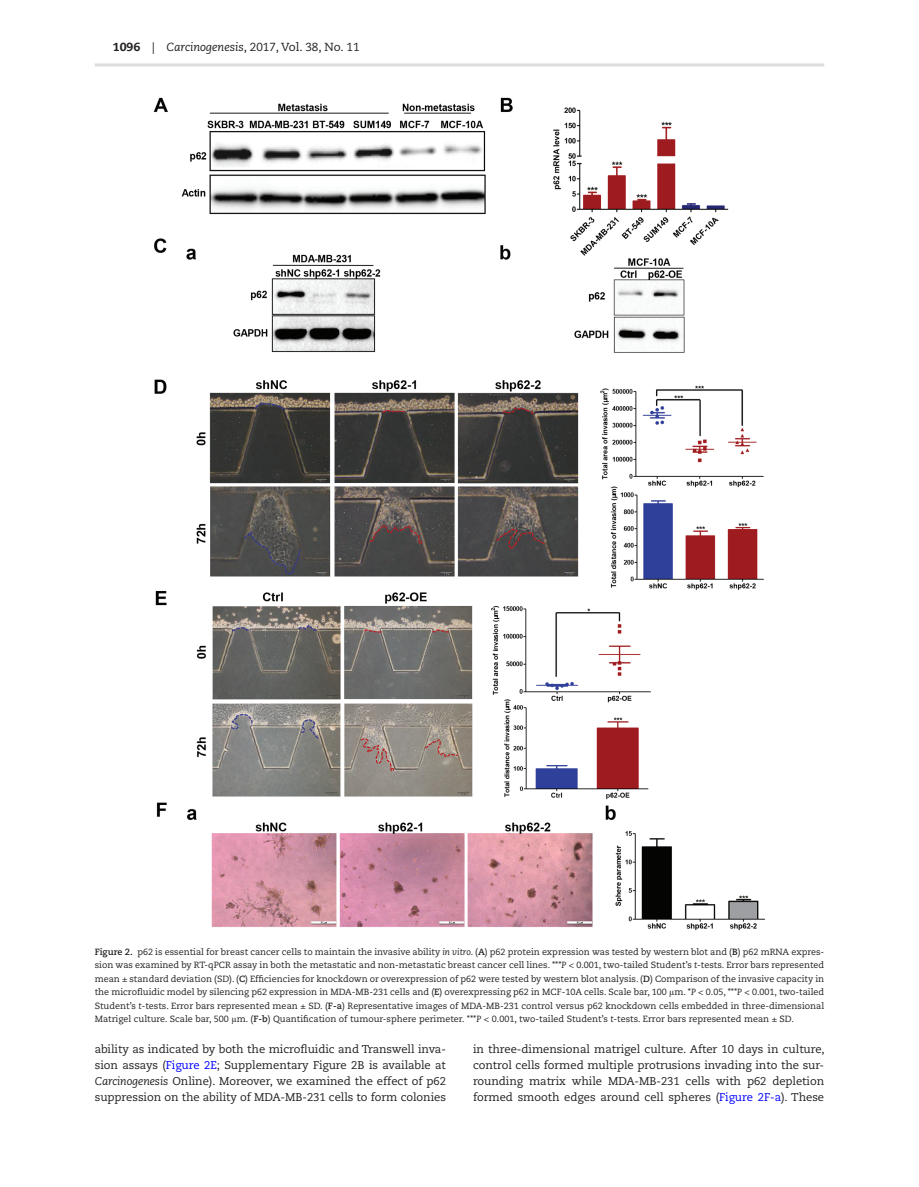
<style>
.page{position:relative;width:919px;height:1187px;background:#fff}
.page>*{position:absolute;margin:0;border:0;box-sizing:border-box;transform-origin:0 0}
.t1{font:11.7px "Caecilia LT Std";color:#231f20}
.t2{font:11.25px/15.8px "Caecilia LT Std";letter-spacing:-.005em;color:#231f20;text-align:justify}
.t3{font:9px/13.5px "Caecilia LT Std";color:#231f20;text-align:justify}
.s1{font-weight:800}
.s2{font-style:italic}
.s3{font-weight:700}
.s4{font-family:"Gandhari Unicode"}
.s5{color:#00f}
</style>
<div class="page">
<hr style="left:95px;top:63px;width:729px;height:3px;background:#dcdddf">
<img style="left:153px;top:98px;width:612px;height:832px">
<p class="t1" style="left:113px;top:41px;width:248px"><span class="s1">1096</span> | <span class="s2">Carcinogenesis</span>, 2017, Vol. 38, No. 11</p>
<p class="t3" style="left:95px;top:944px;width:731px"><span class="s3">Figure 2.</span> p62 is essential for breast cancer cells to maintain the invasive ability <span class="s2">in vitro</span>. (<span class="s3">A</span>) p62 protein expression was tested by western blot and (<span class="s3">B</span>) p62 mRNA expres&shy;sion was examined by RT-qPCR assay in both the metastatic and non-metastatic breast cancer cell lines. ***<span class="s2">P</span> &lt; 0.001, two-tailed Student’s <span class="s2">t</span>-tests. Error bars represented mean ± standard deviation (SD). (<span class="s3">C</span>) Efficiencies for knockdown or overexpression of p62 were tested by western blot analysis. (<span class="s3">D</span>) Comparison of the invasive capacity in the microfluidic model by silencing p62 expression in MDA-MB-231 cells and (<span class="s3">E</span>) overexpressing p62 in MCF-10A cells. Scale bar, 100 <span class="s4">μ</span>m. *<span class="s2">P</span> &lt; 0.05, ***<span class="s2">P</span> &lt; 0.001, two-tailed Student’s <span class="s2">t</span>-tests. Error bars represented mean ± SD. (<span class="s3">F-a</span>) Representative images of MDA-MB-231 control versus p62 knockdown cells embedded in three-dimensional Matrigel culture. Scale bar, 500 <span class="s4">μ</span>m. (<span class="s3">F-b</span>) Quantification of tumour-sphere perimeter. ***<span class="s2">P</span> &lt; 0.001, two-tailed Student’s <span class="s2">t</span>-tests. Error bars represented mean ± SD.</p>
<p class="t2" style="left:95px;top:1041px;width:353px">ability as indicated by both the microfluidic and Transwell inva&shy;sion assays (<span class="s5">Figure 2E</span>; Supplementary Figure 2B is available at <span class="s2">Carcinogenesis</span> Online). Moreover, we examined the effect of p62 suppression on the ability of MDA-MB-231 cells to form colonies</p>
<p class="t2" style="left:473px;top:1041px;width:353px">in three-dimensional matrigel culture. After 10 days in culture, control cells formed multiple protrusions invading into the sur&shy;rounding matrix while MDA-MB-231 cells with p62 depletion formed smooth edges around cell spheres (<span class="s5">Figure 2F-a</span>). These</p>
</div>
